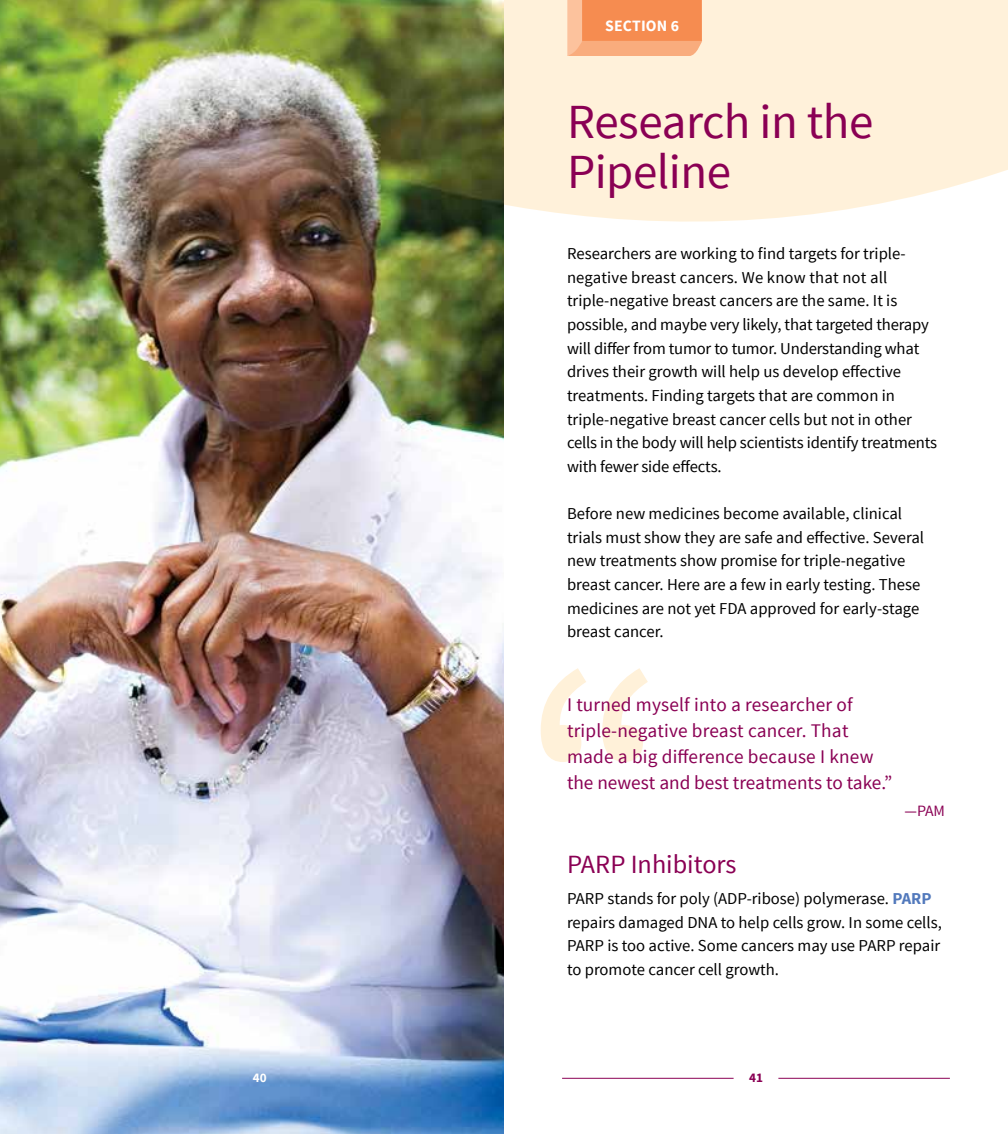
<style>
.page{position:relative;width:1008px;height:1134px;background:#fff}
.page>*{position:absolute;margin:0;border:0;box-sizing:border-box;transform-origin:0 0}
.t1{font:350px "Source Sans Pro";color:#fff1d9}
.t2{font:49px/50.8px "Source Sans Pro";letter-spacing:-.01em;color:#8a0054}
.t3{font:26.25px "Source Sans Pro";color:#8a0054}
.t4{font:19.25px/26.2px "Source Sans Pro";letter-spacing:.01em;color:#8a0054}
.t5{font:16.62px/23.6px "Source Sans Pro";color:#000}
.t6{font:700 15.75px "Source Sans Pro";color:#fff}
.t7{font:15.75px "Source Sans Pro";color:#8a0054}
.t8{font:700 13.12px "Source Sans Pro";color:#fff}
.t9{font:700 13.12px "Source Sans Pro";color:#8a0054}
.s1{font-weight:700;color:#5279bc}
</style>
<div class="page">
<div style="left:504px;top:0;width:504px;height:222px;background:#fff1da"></div>
<img style="left:0;top:0;width:504px;height:1134px">
<svg style="left:567px;top:0;width:135px;height:56px;background:#fab488"></svg>
<div style="left:582px;top:0;width:120px;height:41px;background:#f68c50"></div>
<hr style="left:562px;top:1078px;width:172px;height:1px;background:#8a0054">
<hr style="left:778px;top:1078px;width:172px;height:1px;background:#8a0054">
<p class="t6" style="left:605px;top:15px;width:10px">SECT</p>
<p class="t6" style="left:641px;top:15px;width:40px">ION 6</p>
<h2 class="t2" style="left:567px;top:97px;width:308px">Research in the<br>Pipeline</h2>
<p class="t5" style="left:567px;top:242px;width:372px">Researchers are working to find targets for triple&shy;negative breast cancers. We know that not all triple-negative breast cancers are the same. It is possible, and maybe very likely, that targeted therapy will differ from tumor to tumor. Understanding what drives their growth will help us develop effective treatments. Finding targets that are common in triple-negative breast cancer cells but not in other cells in the body will help scientists identify treatments with fewer side effects.</p>
<p class="t5" style="left:567px;top:502px;width:359px">Before new medicines become available, clinical trials must show they are safe and effective. Several new treatments show promise for triple-negative breast cancer. Here are a few in early testing. These medicines are not yet FDA approved for early-stage breast cancer.</p>
<h1 class="t1" style="left:521px;top:579px;width:150px">“</h1>
<p class="t4" style="left:567px;top:691px;width:327px">I turned myself into a researcher of triple-negative breast cancer. That made a big difference because I knew the newest and best treatments to take.”</p>
<p class="t7" style="left:905px;top:801px;width:31px">—Pam</p>
<h3 class="t3" style="left:567px;top:848px;width:171px">PARP Inhibitors</h3>
<p class="t5" style="left:567px;top:887px;width:376px">PARP stands for poly (ADP-ribose) polymerase. <span class="s1">PARP </span>repairs damaged DNA to help cells grow. In some cells, PARP is too active. Some cancers may use PARP repair to promote cancer cell growth.</p>
<p class="t8" style="left:253px;top:1069px;width:15px">40</p>
<p class="t9" style="left:749px;top:1069px;width:15px">41</p>
</div>
